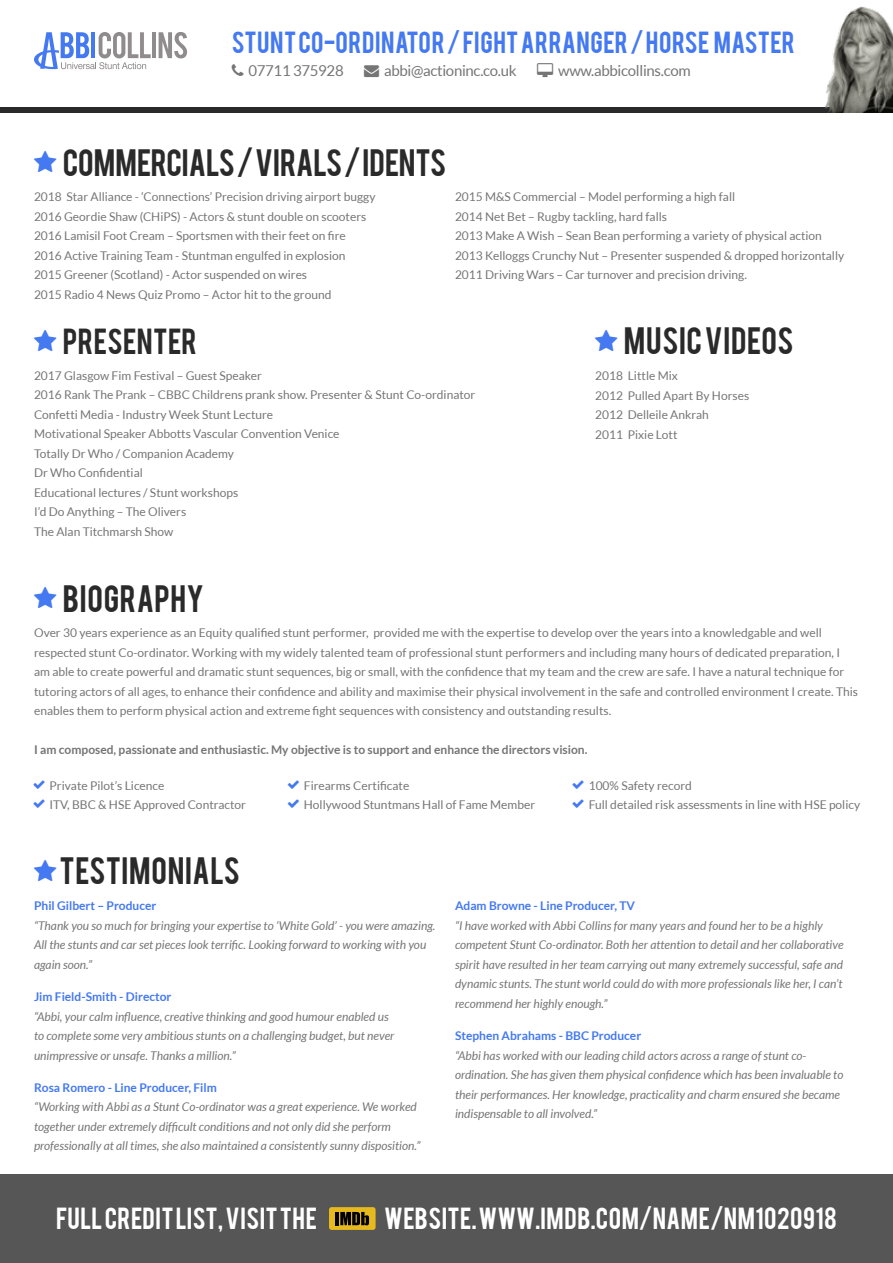
<style>
.page{position:relative;width:893px;height:1263px;background:#fff}
.page>*{position:absolute;margin:0;border:0;box-sizing:border-box;transform-origin:0 0}
.t1{font:30px "Bebas";letter-spacing:.01em;color:#2a2a2a}
.t2{font:28.5px "Bebas";letter-spacing:.015em;color:#2a2a2a}
.t3{font:24px "Bebas";letter-spacing:.02em;color:#fff}
.t4{font:24px "Bebas";letter-spacing:.02em;color:#4479f1}
.t5{font:15px "Lato";letter-spacing:-.02em;color:#757575}
.t6{font:12px/19.5px "Lato";color:#757575}
.t7{font:italic 12px/19.5px "Lato";color:#757575}
.t8{font:700 12px "Lato";color:#4479f1}
.t9{font:700 12px "Lato";color:#757575}
</style>
<div class="page">
<div style="left:0;top:1174px;width:893px;height:89px;background:#565656"></div>
<div style="left:329px;top:1207px;width:47px;height:22px;background:#e6b91e;border-radius:3px"></div>
<svg style="left:336px;top:1212px;width:33px;height:13px"></svg>
<div style="left:0;top:108px;width:893px;height:5px;background:#2a2a2a"></div>
<img style="left:825px;top:6px;width:68px;height:107px">
<hr style="left:152px;top:32px;width:4px;height:26px;background:#908c8d">
<svg style="left:159px;top:32px;width:28px;height:26px"></svg>
<svg style="left:34px;top:32px;width:117px;height:37px"></svg>
<h3 class="t4" style="left:232px;top:25px;width:564px">STUNT CO-ORDINATOR / FIGHT ARRANGER / HORSE MASTER</h3>
<p class="t5" style="left:248px;top:62px;width:97px">07711 375928</p>
<p class="t5" style="left:364px;top:62px;width:154px">→ abbi@actioninc.co.uk</p>
<p class="t5" style="left:558px;top:62px;width:134px">www.abbicollins.com</p>
<h1 class="t1" style="left:63px;top:141px;width:385px">COMMERCIALS / VIRALS / IDENTS</h1>
<p class="t6" style="left:34px;top:187px;width:343px">2018 Star Alliance - ‘Connections’ Precision driving airport buggy 2016 Geordie Shaw (CHiPS) - Actors &amp; stunt double on scooters 2016 Lamisil Foot Cream – Sportsmen with their feet on fire 2016 Active Training Team - Stuntman engulfed in explosion 2015 Greener (Scotland) - Actor suspended on wires<br>2015 Radio 4 News Quiz Promo – Actor hit to the ground</p>
<p class="t6" style="left:455px;top:187px;width:391px">2015 M&amp;S Commercial – Model performing a high fall<br>2014 Net Bet – Rugby tackling, hard falls<br>2013 Make A Wish – Sean Bean performing a variety of physical action 2013 Kelloggs Crunchy Nut – Presenter suspended &amp; dropped horizontally 2011 Driving Wars – Car turnover and precision driving.</p>
<h1 class="t1" style="left:624px;top:319px;width:171px">MUSIC VIDEOS</h1>
<p class="t6" style="left:595px;top:366px;width:155px">2018 Little Mix<br>2012 Pulled Apart By Horses<br>2012 Delleile Ankrah<br>2011 Pixie Lott</p>
<h2 class="t2" style="left:63px;top:321px;width:136px">PRESENTER</h2>
<p class="t6" style="left:34px;top:366px;width:443px">2017 Glasgow Fim Festival – Guest Speaker<br>2016 Rank The Prank – CBBC Childrens prank show. Presenter &amp; Stunt Co-ordinator Confetti Media - Industry Week Stunt Lecture<br>Motivational Speaker Abbotts Vascular Convention Venice<br>Totally Dr Who / Companion Academy<br>Dr Who Confidential<br>Educational lectures / Stunt workshops<br>I’d Do Anything – The Olivers<br>The Alan Titchmarsh Show</p>
<h1 class="t1" style="left:63px;top:576px;width:143px">BIOGRAPHY</h1>
<p class="t6" style="left:34px;top:623px;width:825px">Over 30 years experience as an Equity qualified stunt performer, provided me with the expertise to develop over the years into a knowledgable and well respected stunt Co-ordinator. Working with my widely talented team of professional stunt performers and including many hours of dedicated preparation, I am able to create powerful and dramatic stunt sequences, big or small, with the confidence that my team and the crew are safe. I have a natural technique for tutoring actors of all ages, to enhance their confidence and ability and maximise their physical involvement in the safe and controlled environment I create. This enables them to perform physical action and extreme fight sequences with consistency and outstanding results.</p>
<p class="t9" style="left:34px;top:743px;width:555px">I am composed, passionate and enthusiastic. My objective is to support and enhance the directors vision.</p>
<p class="t6" style="left:50px;top:775px;width:198px">Private Pilot’s Licence<br>ITV, BBC &amp; HSE Approved Contractor</p>
<p class="t6" style="left:304px;top:775px;width:233px">Firearms Certificate<br>Hollywood Stuntmans Hall of Fame Member</p>
<p class="t6" style="left:589px;top:775px;width:273px">100% Safety record<br>Full detailed risk assessments in line with HSE policy</p>
<h1 class="t1" style="left:60px;top:849px;width:182px">TESTIMONIALS</h1>
<p class="t8" style="left:34px;top:899px;width:124px">Phil Gilbert – Producer</p>
<p class="t7" style="left:34px;top:916px;width:403px">“Thank you so much for bringing your expertise to ‘White Gold’ - you were amazing.<br>All the stunts and car set pieces look terrific. Looking forward to working with you again soon.”</p>
<p class="t8" style="left:34px;top:990px;width:139px">Jim Field-Smith - Director</p>
<p class="t7" style="left:34px;top:1007px;width:362px">“Abbi, your calm influence, creative thinking and good humour enabled us to complete some very ambitious stunts on a challenging budget, but never unimpressive or unsafe. Thanks a million.”</p>
<p class="t8" style="left:34px;top:1080px;width:184px">Rosa Romero - Line Producer, Film</p>
<p class="t7" style="left:34px;top:1097px;width:388px">“Working with Abbi as a Stunt Co-ordinator was a great experience. We worked together under extremely difficult conditions and not only did she perform professionally at all times, she also maintained a consistently sunny disposition.”</p>
<p class="t8" style="left:455px;top:899px;width:182px">Adam Browne - Line Producer, TV</p>
<p class="t7" style="left:455px;top:916px;width:390px">“I have worked with Abbi Collins for many years and found her to be a highly competent Stunt Co-ordinator. Both her attention to detail and her collaborative spirit have resulted in her team carrying out many extremely successful, safe and dynamic stunts. The stunt world could do with more professionals like her, I can’t recommend her highly enough.”</p>
<p class="t8" style="left:455px;top:1029px;width:188px">Stephen Abrahams - BBC Producer</p>
<p class="t7" style="left:455px;top:1046px;width:390px">“Abbi has worked with our leading child actors across a range of stunt co&shy;ordination. She has given them physical confidence which has been invaluable to their performances. Her knowledge, practicality and charm ensured she became indispensable to all involved.”</p>
<h3 class="t3" style="left:56px;top:1200px;width:263px">FULL CREDIT LIST, VISIT THE</h3>
<h3 class="t3" style="left:384px;top:1200px;width:454px">WEBSITE. WWW.IMDB.COM/NAME/NM1020918</h3>
</div>
